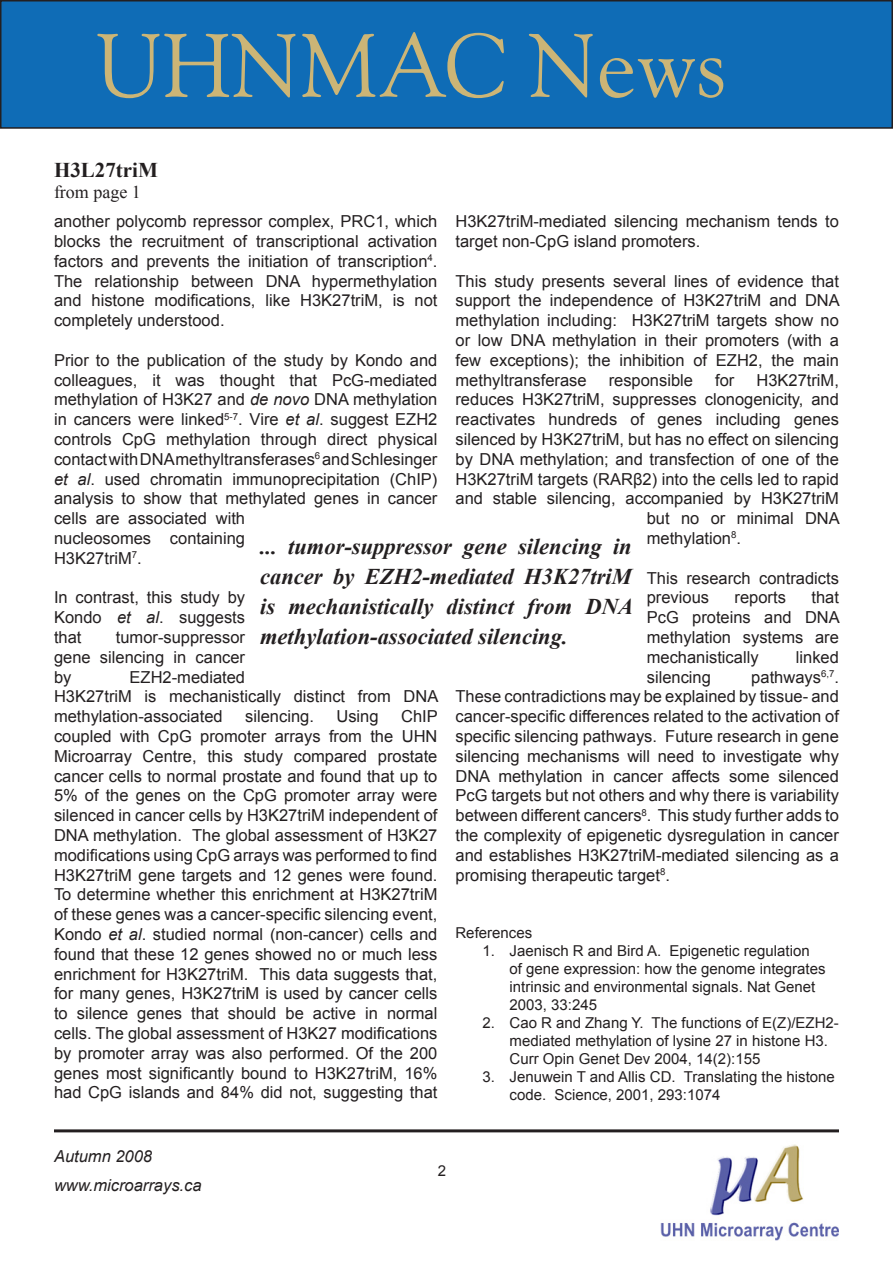
<style>
.page{position:relative;width:893px;height:1263px;background:#fff}
.page>*{position:absolute;margin:0;border:0;box-sizing:border-box;transform-origin:0 0}
.t1{font:90px "Goudy Old Style BT";color:#ccb576}
.t2{font:italic 700 22.5px/30px "Times New Roman";color:#231f20;text-align:justify}
.t3{font:700 21px "Times New Roman";color:#231f20}
.t4{font:18px "Times New Roman";color:#231f20}
.t5{font:16.5px/19.8px "Arial";color:#231f20;text-align:justify}
.Normal__Web{font:italic 16.5px "Arial";color:#231f20}
.t6{font:15px/18px "Arial";color:#231f20}
.s1{font-style:italic}
</style>
<div class="page">
<div style="left:1px;top:1px;width:891px;height:127px;background:#0f6cb6"></div>
<div style="left:0;top:0;width:893px;height:129px;border:2px solid #231f20"></div>
<hr style="left:54px;top:1129px;width:785px;height:3px;background:#231f20">
<img style="left:661px;top:1144px;width:177px;height:96px">
<p class="t1" style="left:96px;top:10px;width:632px">UHNMAC News</p>
<p class="t3" style="left:54px;top:155px;width:105px">H3L27triM</p>
<p class="t4" style="left:54px;top:180px;width:88px">from page 1</p>
<p class="t5" style="left:54px;top:212px;width:385px">another polycomb repressor complex, PRC1, which blocks the recruitment of transcriptional activation factors and prevents the initiation of transcription<sup>4</sup>.<br>The relationship between DNA hypermethylation and histone modifications, like H3K27triM, is not completely understood.</p>
<p class="t5" style="left:54px;top:350px;width:385px;text-align:left">Prior to the publication of the study by Kondo and colleagues, it was thought that PcG-mediated methylation of H3K27 and <span class="s1">de novo</span> DNA methylation in cancers were linked<sup>5-7</sup>. Vire <span class="s1">et al</span>. suggest EZH2 controls CpG methylation through direct physical contact with DNA methyltransferases<sup>6</sup> and Schlesinger <span class="s1">et al</span>. used chromatin immunoprecipitation (ChIP) analysis to show that methylated genes in cancer cells are associated with<br>nucleosomes containing<br>H3K27triM<sup>7</sup>.</p>
<p class="t5" style="left:54px;top:588px;width:193px">In contrast, this study by Kondo <span class="s1">et al</span>. suggests that</p>
<p class="t5" style="left:455px;top:212px;width:385px">H3K27triM-mediated silencing mechanism tends to target non-CpG island promoters.</p>
<p class="t5" style="left:455px;top:271px;width:386px">This study presents several lines of evidence that support the independence of H3K27triM and DNA methylation including: H3K27triM targets show no or low DNA methylation in their promoters (with a few exceptions); the inhibition of EZH2, the main methyltransferase</p>
<p class="t5" style="left:609px;top:370px;width:86px">responsible</p>
<p class="t5" style="left:715px;top:370px;width:21px">for</p>
<p class="t5" style="left:756px;top:370px;width:84px">H3K27triM,</p>
<p class="t5" style="left:455px;top:390px;width:385px">reduces H3K27triM, suppresses clonogenicity, and</p>
<p class="t5" style="left:455px;top:410px;width:385px">reactivates hundreds of genes including genes</p>
<p class="t5" style="left:455px;top:429px;width:385px">silenced by H3K27triM, but has no effect on silencing</p>
<p class="t5" style="left:455px;top:449px;width:385px">by DNA methylation; and transfection of one of the</p>
<p class="t5" style="left:455px;top:469px;width:385px">H3K27triM targets (RARβ2) into the cells led to rapid</p>
<p class="t5" style="left:455px;top:489px;width:385px">and stable silencing, accompanied by H3K27triM</p>
<p class="t5" style="left:647px;top:509px;width:195px">but no or minimal DNA</p>
<p class="t5" style="left:647px;top:528px;width:96px">methylation<sup>8</sup>.</p>
<p class="t5" style="left:647px;top:568px;width:194px">This research contradicts previous</p>
<p class="t2" style="left:260px;top:531px;width:374px">... tumor-suppressor gene silencing in cancer by EZH2-mediated H3K27triM is mechanistically distinct from DNA methylation-associated silencing.</p>
<p class="t5" style="left:647px;top:588px;width:195px;text-indent:165px">that PcG proteins and DNA methylation systems are mechanistically</p>
<p class="t5" style="left:735px;top:588px;width:53px">reports</p>
<p class="t5" style="left:54px;top:627px;width:193px;text-indent:62px">tumor-suppressor gene silencing in cancer by</p>
<p class="t5" style="left:796px;top:647px;width:45px">linked</p>
<p class="t5" style="left:455px;top:667px;width:385px;text-indent:296px">pathways<sup>6,7</sup>.<br>These contradictions may be explained by tissue- and cancer-specific differences related to the activation of specific silencing pathways. Future research in gene silencing mechanisms will need to investigate why DNA methylation in cancer affects some silenced PcG targets but not others and why there is variability between different cancers<sup>8</sup>. This study further adds to the complexity of epigenetic dysregulation in cancer and establishes H3K27triM-mediated silencing as a promising therapeutic target<sup>8</sup>.</p>
<p class="t5" style="left:54px;top:667px;width:386px;text-align:left;text-indent:76px">EZH2-mediated<br>H3K27triM is mechanistically distinct from DNA methylation-associated</p>
<p class="t5" style="left:647px;top:667px;width:66px">silencing</p>
<p class="t5" style="left:54px;top:707px;width:385px;text-indent:347px">ChIP coupled with CpG promoter arrays from the UHN Microarray Centre, this study compared prostate cancer cells to normal prostate and found that up to 5% of the genes on the CpG promoter array were silenced in cancer cells by H3K27triM independent of DNA methylation. The global assessment of H3K27 modifications using CpG arrays was performed to find H3K27triM gene targets and 12 genes were found.<br>To determine whether this enrichment at H3K27triM of these genes was a cancer-specific silencing event, Kondo <span class="s1">et al</span>. studied normal (non-cancer) cells and found that these 12 genes showed no or much less enrichment for H3K27triM. This data suggests that, for many genes, H3K27triM is used by cancer cells to silence genes that should be active in normal cells. The global assessment of H3K27 modifications by promoter array was also performed. Of the 200 genes most significantly bound to H3K27triM, 16% had CpG islands and 84% did not, suggesting that</p>
<p class="t5" style="left:245px;top:707px;width:70px">silencing.</p>
<p class="t5" style="left:336px;top:707px;width:44px">Using</p>
<p class="t6" style="left:455px;top:924px;width:78px">References</p>
<p class="t6" style="left:509px;top:942px;width:318px;text-indent:-27px">1. Jaenisch R and Bird A. Epigenetic regulation of gene expression: how the genome integrates intrinsic and environmental signals. Nat Genet 2003, 33:245</p>
<p class="t6" style="left:509px;top:1014px;width:331px;text-indent:-27px">2. Cao R and Zhang Y. The functions of E(Z)/EZH2- mediated methylation of lysine 27 in histone H3.<br>Curr Opin Genet Dev 2004, 14(2):155</p>
<p class="t6" style="left:509px;top:1068px;width:327px;text-indent:-27px">3. Jenuwein T and Allis CD. Translating the histone code. Science, 2001, 293:1074</p>
<p class="Normal__Web" style="left:54px;top:1146px;width:100px">Autumn 2008</p>
<p class="Normal__Web" style="left:54px;top:1174px;width:149px">www.microarrays.ca</p>
</div>
